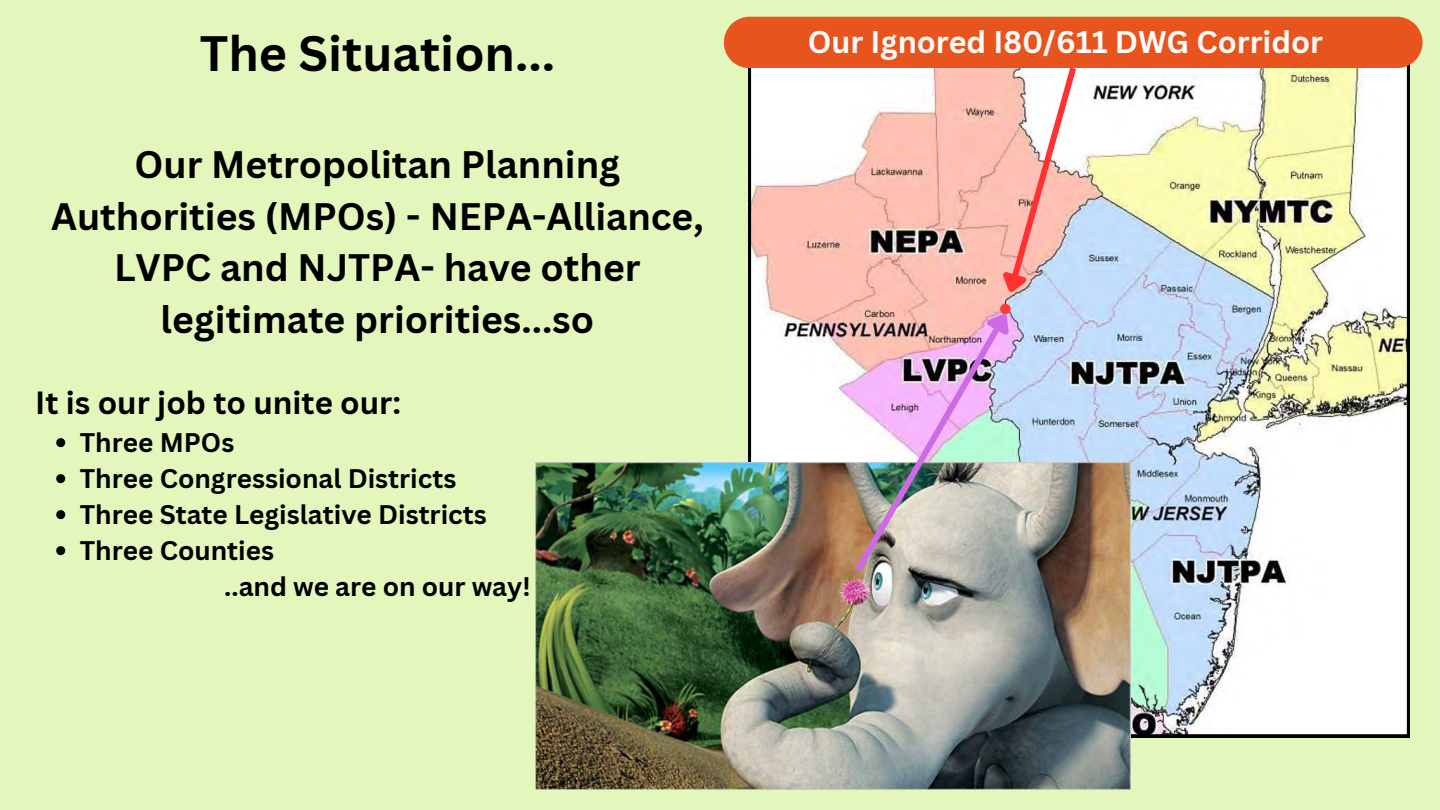
<style>
.page{position:relative;width:1440px;height:810px;background:#e3f6bc}
.page>*{position:absolute;margin:0;border:0;box-sizing:border-box;transform-origin:0 0}
.t1{font:700 48.4px "Canva Sans";color:#000}
.t2{font:700 37.3px/51.8px "Canva Sans";color:#000;text-align:center}
.t3{font:700 31.3px "Canva Sans";color:#000}
.t4{font:700 30.5px "Canva Sans";color:#fcfcfc}
.t5{font:700 26.2px "Canva Sans";color:#000}
</style>
<div class="page">
<svg style="left:1131px;top:578px;width:279px;height:159px;background:#dde6e7"></svg>
<svg style="left:56px;top:438px;width:9px;height:9px"></svg>
<svg style="left:56px;top:474px;width:9px;height:9px"></svg>
<svg style="left:56px;top:510px;width:9px;height:9px"></svg>
<svg style="left:56px;top:546px;width:9px;height:9px"></svg>
<img style="left:535px;top:463px;width:596px;height:327px">
<img style="left:724px;top:17px;width:699px;height:561px">
<h1 class="t1" style="left:200px;top:20px;width:357px">The Situation...</h1>
<h2 class="t2" style="left:51px;top:138px;width:654px">Our Metropolitan Planning<br>Authorities (MPOs) - NEPA-Alliance,<br>LVPC and NJTPA- have other legitimate priorities...so</h2>
<h3 class="t3" style="left:35px;top:381px;width:367px">It is our job to unite our:</h3>
<p class="t5" style="left:80px;top:424px;width:156px">Three MPOs</p>
<p class="t5" style="left:80px;top:460px;width:378px">Three Congressional Districts</p>
<p class="t5" style="left:80px;top:496px;width:409px">Three State Legislative Districts</p>
<p class="t5" style="left:80px;top:532px;width:196px">Three Counties</p>
<h4 class="t5" style="left:224px;top:568px;width:308px">..and we are on our way!</h4>
<p class="t4" style="left:808px;top:20px;width:516px">Our Ignored I80/611 DWG Corridor</p>
</div>
